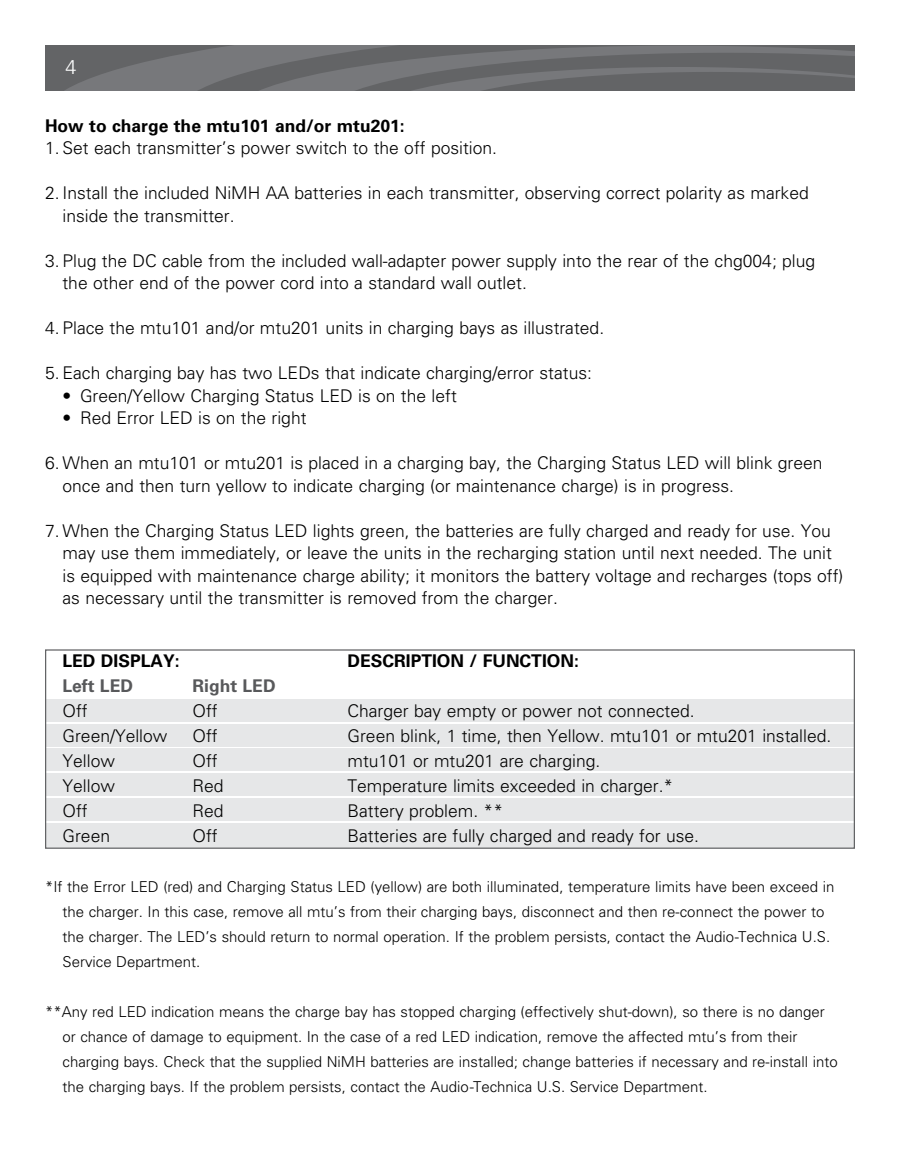
<style>
.page{position:relative;width:900px;height:1170px;background:#fff}
.page>*{position:absolute;margin:0;border:0;box-sizing:border-box;transform-origin:0 0}
.t1{font:300 20px "Univers LT Std";color:#fff}
.t2{font:300 17.5px/22.5px "Univers LT Std";color:#000}
.t3{font:700 17.5px "Univers LT Std";color:#000}
.t4{font:700 17.5px "Univers LT Std";color:#58595b}
.t5{font:300 15px/25px "Univers LT Std";color:#000}
</style>
<div class="page">
<div style="left:45px;top:724px;width:809px;height:23px;background:#e6e7e8"></div>
<div style="left:45px;top:700px;width:809px;height:22px;background:#e6e7e8"></div>
<div style="left:45px;top:749px;width:809px;height:22px;background:#e6e7e8"></div>
<div style="left:45px;top:774px;width:809px;height:22px;background:#e6e7e8"></div>
<div style="left:45px;top:823px;width:809px;height:25px;background:#e6e7e8"></div>
<div style="left:45px;top:798px;width:809px;height:22px;background:#e6e7e8"></div>
<div style="left:45px;top:649px;width:810px;height:200px;border:1px solid #636466"></div>
<svg style="left:45px;top:45px;width:810px;height:45px;background:#6b6c6e"></svg>
<p class="t1" style="left:66px;top:55px;width:13px">4</p>
<p class="t3" style="left:45px;top:116px;width:361px">How to charge the mtu101 and/or mtu201:</p>
<p class="t2" style="left:45px;top:137px;width:454px">1. Set each transmitter’s power switch to the off position.</p>
<p class="t2" style="left:62px;top:182px;width:748px;text-indent:-18px">2. Install the included NiMH AA batteries in each transmitter, observing correct polarity as marked inside the transmitter.</p>
<p class="t2" style="left:62px;top:250px;width:754px;text-indent:-18px">3. Plug the DC cable from the included wall-adapter power supply into the rear of the chg004; plug the other end of the power cord into a standard wall outlet.</p>
<p class="t2" style="left:45px;top:317px;width:561px">4. Place the mtu101 and/or mtu201 units in charging bays as illustrated.</p>
<p class="t2" style="left:45px;top:362px;width:549px">5. Each charging bay has two LEDs that indicate charging/error status:</p>
<p class="t2" style="left:62px;top:385px;width:396px">• Green/Yellow Charging Status LED is on the left</p>
<p class="t2" style="left:62px;top:407px;width:246px">• Red Error LED is on the right</p>
<p class="t2" style="left:62px;top:452px;width:762px;text-indent:-18px">6. When an mtu101 or mtu201 is placed in a charging bay, the Charging Status LED will blink green once and then turn yellow to indicate charging (or maintenance charge) is in progress.</p>
<p class="t2" style="left:62px;top:520px;width:782px;text-indent:-18px">7. When the Charging Status LED lights green, the batteries are fully charged and ready for use. You may use them immediately, or leave the units in the recharging station until next needed. The unit is equipped with maintenance charge ability; it monitors the battery voltage and recharges (tops off) as necessary until the transmitter is removed from the charger.</p>
<p class="t3" style="left:45px;top:651px;width:136px">LED DISPLAY:</p>
<p class="t3" style="left:348px;top:651px;width:233px">DESCRIPTION / FUNCTION:</p>
<p class="t4" style="left:62px;top:676px;width:72px">Left LED</p>
<p class="t4" style="left:193px;top:676px;width:85px">Right LED</p>
<p class="t2" style="left:62px;top:700px;width:27px">Off</p>
<p class="t2" style="left:193px;top:700px;width:27px">Off</p>
<p class="t2" style="left:348px;top:700px;width:349px">Charger bay empty or power not connected.</p>
<p class="t2" style="left:62px;top:725px;width:107px">Green/Yellow</p>
<p class="t2" style="left:193px;top:725px;width:27px">Off</p>
<p class="t2" style="left:348px;top:725px;width:485px">Green blink, 1 time, then Yellow. mtu101 or mtu201 installed.</p>
<p class="t2" style="left:62px;top:750px;width:54px">Yellow</p>
<p class="t2" style="left:193px;top:750px;width:27px">Off</p>
<p class="t2" style="left:348px;top:750px;width:254px">mtu101 or mtu201 are charging.</p>
<p class="t2" style="left:62px;top:775px;width:54px">Yellow</p>
<p class="t2" style="left:193px;top:775px;width:33px">Red</p>
<p class="t2" style="left:348px;top:775px;width:327px">Temperature limits exceeded in charger.*</p>
<p class="t2" style="left:62px;top:800px;width:27px">Off</p>
<p class="t2" style="left:193px;top:800px;width:33px">Red</p>
<p class="t2" style="left:348px;top:800px;width:157px">Battery problem. **</p>
<p class="t2" style="left:62px;top:825px;width:49px">Green</p>
<p class="t2" style="left:193px;top:825px;width:27px">Off</p>
<p class="t2" style="left:348px;top:825px;width:353px">Batteries are fully charged and ready for use.</p>
<p class="t5" style="left:63px;top:874px;width:773px;text-indent:-18px">*If the Error LED (red) and Charging Status LED (yellow) are both illuminated, temperature limits have been exceed in the charger. In this case, remove all mtu’s from their charging bays, disconnect and then re-connect the power to the charger. The LED’s should return to normal operation. If the problem persists, contact the Audio-Technica U.S.<br>Service Department.</p>
<p class="t5" style="left:63px;top:999px;width:777px;text-indent:-18px">**Any red LED indication means the charge bay has stopped charging (effectively shut-down), so there is no danger or chance of damage to equipment. In the case of a red LED indication, remove the affected mtu’s from their charging bays. Check that the supplied NiMH batteries are installed; change batteries if necessary and re-install into the charging bays. If the problem persists, contact the Audio-Technica U.S. Service Department.</p>
</div>
